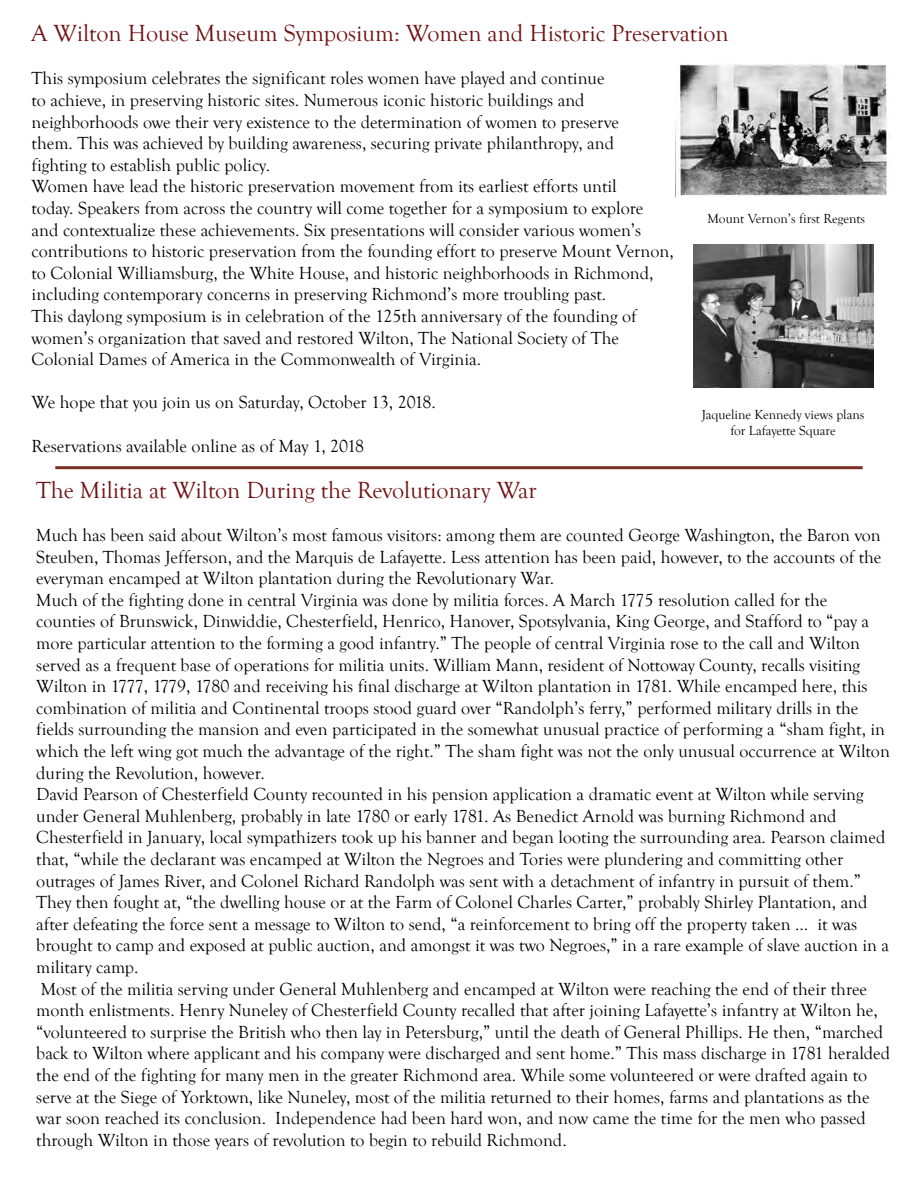
<style>
.page{position:relative;width:918px;height:1188px;background:#fff}
.page>*{position:absolute;margin:0;border:0;box-sizing:border-box;transform-origin:0 0}
.t1{font:24px "Goudy Old Style T";color:#6f1113}
.t2{font:18px/21.6px "Goudy Old Style T";color:#000}
.t3{font:13.5px/16.2px "Goudy Old Style T";color:#000;text-align:center}
</style>
<div class="page">
<hr style="left:55px;top:466px;width:808px;height:3px;background:#7d2e24">
<img style="left:693px;top:245px;width:180px;height:143px">
<img style="left:675px;top:64px;width:213px;height:132px">
<h1 class="t1" style="left:32px;top:20px;width:699px">A Wilton House Museum Symposium: Women and Historic Preservation</h1>
<p class="t2" style="left:32px;top:68px;width:644px">This symposium celebrates the significant roles women have played and continue<br>to achieve, in preserving historic sites. Numerous iconic historic buildings and neighborhoods owe their very existence to the determination of women to preserve<br>them. This was achieved by building awareness, securing private philanthropy, and fighting to establish public policy.<br>Women have lead the historic preservation movement from its earliest efforts until<br>today. Speakers from across the country will come together for a symposium to explore and contextualize these achievements. Six presentations will consider various women’s contributions to historic preservation from the founding effort to preserve Mount Vernon, to Colonial Williamsburg, the White House, and historic neighborhoods in Richmond, including contemporary concerns in preserving Richmond’s more troubling past.<br>This daylong symposium is in celebration of the 125th anniversary of the founding of women’s organization that saved and restored Wilton, The National Society of The Colonial Dames of America in the Commonwealth of Virginia.</p>
<p class="t2" style="left:32px;top:392px;width:406px">We hope that you join us on Saturday, October 13, 2018.</p>
<p class="t2" style="left:32px;top:435px;width:334px">Reservations available online as of May 1, 2018</p>
<p class="t3" style="left:707px;top:211px;width:159px">Mount Vernon’s first Regents</p>
<p class="t3" style="left:702px;top:406px;width:164px">Jaqueline Kennedy views plans for Lafayette Square</p>
<h1 class="t1" style="left:36px;top:477px;width:502px">The Militia at Wilton During the Revolutionary War</h1>
<p class="t2" style="left:36px;top:525px;width:855px">Much has been said about Wilton’s most famous visitors: among them are counted George Washington, the Baron von Steuben, Thomas Jefferson, and the Marquis de Lafayette. Less attention has been paid, however, to the accounts of the everyman encamped at Wilton plantation during the Revolutionary War.<br>Much of the fighting done in central Virginia was done by militia forces. A March 1775 resolution called for the counties of Brunswick, Dinwiddie, Chesterfield, Henrico, Hanover, Spotsylvania, King George, and Stafford to “pay a more particular attention to the forming a good infantry.” The people of central Virginia rose to the call and Wilton served as a frequent base of operations for militia units. William Mann, resident of Nottoway County, recalls visiting Wilton in 1777, 1779, 1780 and receiving his final discharge at Wilton plantation in 1781. While encamped here, this combination of militia and Continental troops stood guard over “Randolph’s ferry,” performed military drills in the fields surrounding the mansion and even participated in the somewhat unusual practice of performing a “sham fight, in which the left wing got much the advantage of the right.” The sham fight was not the only unusual occurrence at Wilton during the Revolution, however.<br>David Pearson of Chesterfield County recounted in his pension application a dramatic event at Wilton while serving under General Muhlenberg, probably in late 1780 or early 1781. As Benedict Arnold was burning Richmond and Chesterfield in January, local sympathizers took up his banner and began looting the surrounding area. Pearson claimed that, “while the declarant was encamped at Wilton the Negroes and Tories were plundering and committing other outrages of James River, and Colonel Richard Randolph was sent with a detachment of infantry in pursuit of them.” They then fought at, “the dwelling house or at the Farm of Colonel Charles Carter,” probably Shirley Plantation, and after defeating the force sent a message to Wilton to send, “a reinforcement to bring off the property taken … it was brought to camp and exposed at public auction, and amongst it was two Negroes,” in a rare example of slave auction in a military camp.<br>Most of the militia serving under General Muhlenberg and encamped at Wilton were reaching the end of their three month enlistments. Henry Nuneley of Chesterfield County recalled that after joining Lafayette’s infantry at Wilton he, “volunteered to surprise the British who then lay in Petersburg,” until the death of General Phillips. He then, “marched back to Wilton where applicant and his company were discharged and sent home.” This mass discharge in 1781 heralded the end of the fighting for many men in the greater Richmond area. While some volunteered or were drafted again to serve at the Siege of Yorktown, like Nuneley, most of the militia returned to their homes, farms and plantations as the war soon reached its conclusion. Independence had been hard won, and now came the time for the men who passed through Wilton in those years of revolution to begin to rebuild Richmond.</p>
</div>
